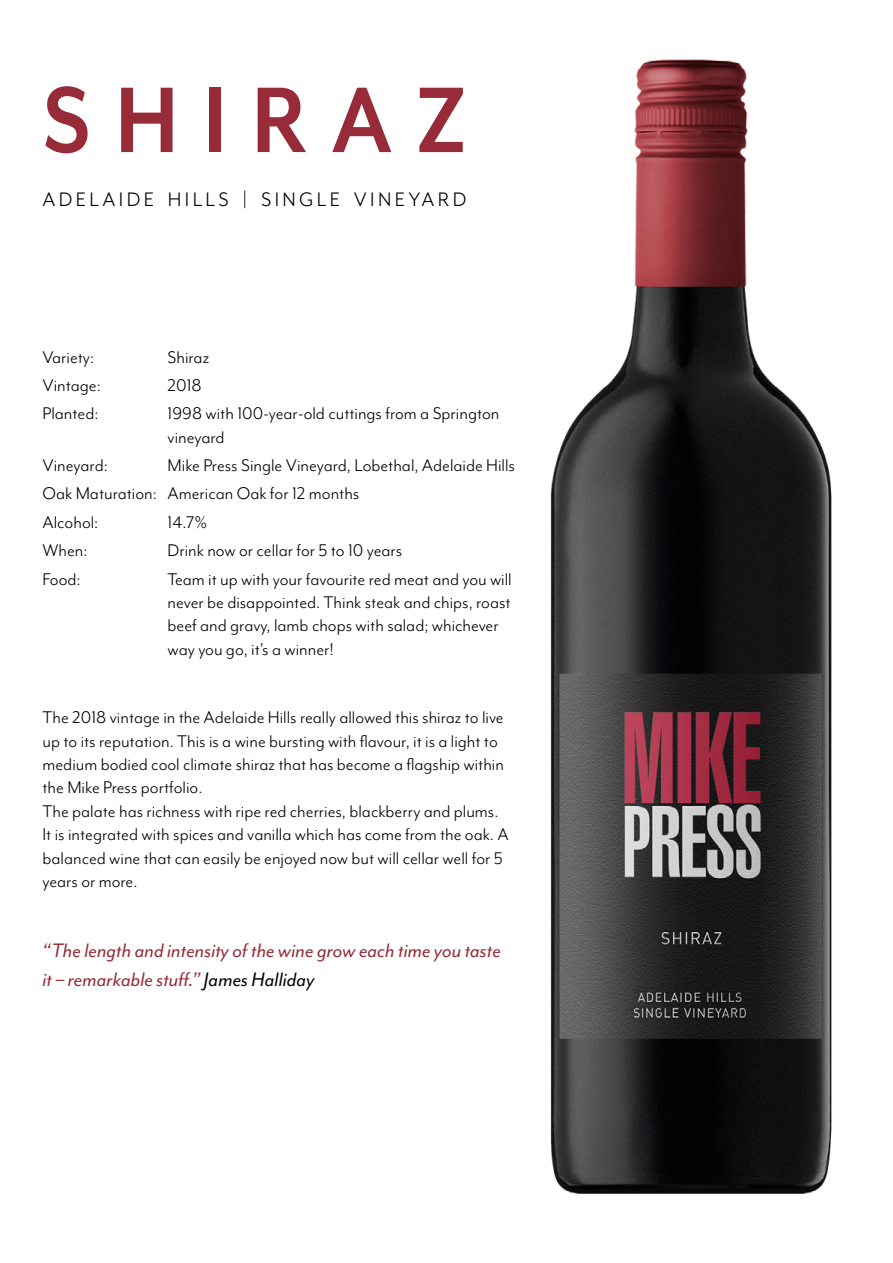
<style>
.page{position:relative;width:893px;height:1263px;background:#fff}
.page>*{position:absolute;margin:0;border:0;box-sizing:border-box;transform-origin:0 0}
.t1{font:700 107.25px "Mr Eaves Mod OT";letter-spacing:.245em;color:#972b37;scale:.91 1}
.t2{font:italic 22.5px/28.8px "Mr Eaves Mod OT";color:#972b37}
.t3{font:22.5px "Mr Eaves Mod OT";letter-spacing:.15em;color:#000}
.t4{font:19.5px/23.4px "Mr Eaves Mod OT";color:#000}
.s1{color:#000}
</style>
<div class="page">
<img style="left:550px;top:59px;width:282px;height:1135px">
<h1 class="t1" style="left:43px;top:62px;width:467px">SHIRAZ</h1>
<p class="t3" style="left:43px;top:187px;width:425px">ADELAIDE HILLS | SINGLE VINEYARD</p>
<p class="t4" style="left:43px;top:345px;width:53px">Variety:</p>
<p class="t4" style="left:168px;top:345px;width:43px">Shiraz</p>
<p class="t4" style="left:43px;top:374px;width:60px">Vintage:</p>
<p class="t4" style="left:168px;top:374px;width:36px">2018</p>
<p class="t4" style="left:43px;top:402px;width:58px">Planted:</p>
<p class="t4" style="left:168px;top:402px;width:333px">1998 with 100-year-old cuttings from a Springton vineyard</p>
<p class="t4" style="left:43px;top:454px;width:67px">Vineyard:</p>
<p class="t4" style="left:43px;top:451px;width:474px;line-height:28.3px;text-indent:125px">Mike Press Single Vineyard, Lobethal, Adelaide Hills<br>Oak Maturation: American Oak for 12 months<br>Alcohol:</p>
<p class="t4" style="left:168px;top:511px;width:41px">14.7%</p>
<p class="t4" style="left:43px;top:539px;width:47px">When:</p>
<p class="t4" style="left:168px;top:539px;width:236px">Drink now or cellar for 5 to 10 years</p>
<p class="t4" style="left:43px;top:567px;width:40px">Food:</p>
<p class="t4" style="left:168px;top:567px;width:346px">Team it up with your favourite red meat and you will never be disappointed. Think steak and chips, roast beef and gravy, lamb chops with salad; whichever way you go, it’s a winner!</p>
<p class="t4" style="left:43px;top:706px;width:468px">The 2018 vintage in the Adelaide Hills really allowed this shiraz to live up to its reputation. This is a wine bursting with flavour, it is a light to medium bodied cool climate shiraz that has become a flagship within the Mike Press portfolio.<br>The palate has richness with ripe red cherries, blackberry and plums.<br>It is integrated with spices and vanilla which has come from the oak. A balanced wine that can easily be enjoyed now but will cellar well for 5 years or more.</p>
<p class="t2" style="left:43px;top:936px;width:460px">“The length and intensity of the wine grow each time you taste it – remarkable stuff.” <span class="s1">James Halliday</span></p>
</div>
